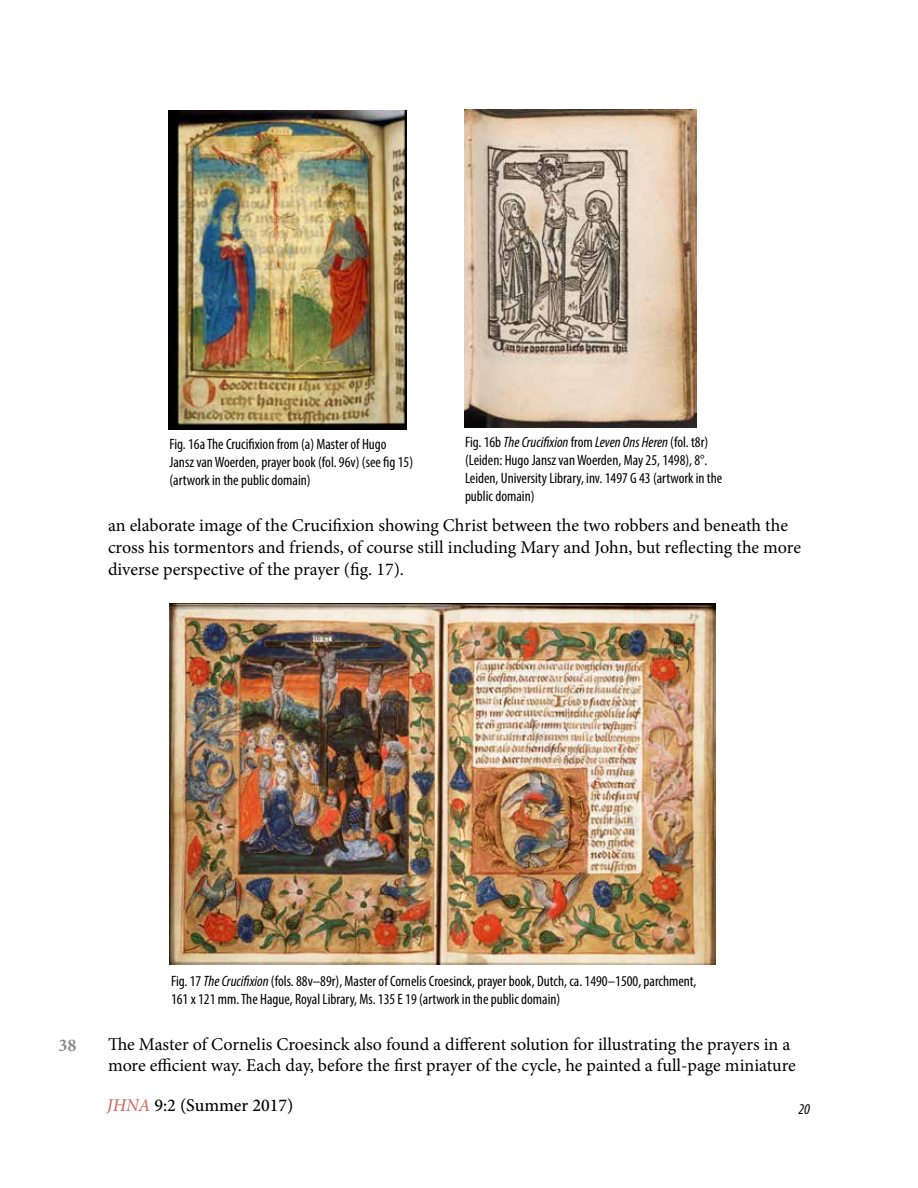
<style>
.page{position:relative;width:918px;height:1188px;background:#fff}
.page>*{position:absolute;margin:0;border:0;box-sizing:border-box;transform-origin:0 0}
.t1{font:18px/21.6px "Minion Pro";letter-spacing:-.005em;color:#000}
.t2{font:500 18px "Minion Pro";color:#000}
.t3{font:700 18px "Minion Pro";color:#888a8c}
.t4{font:condensed 15px/18px "Myriad Pro";color:#000}
.t5{font:italic condensed 15px "Myriad Pro";color:#000}
.s1{font-style:italic}
.s2{font-style:italic;color:#d46c62}
</style>
<div class="page">
<img style="left:168px;top:110px;width:238px;height:320px">
<img style="left:464px;top:109px;width:233px;height:319px">
<img style="left:170px;top:603px;width:545px;height:362px">
<p class="t4" style="left:170px;top:435px;width:245px">Fig. 16a The Crucifixion from (a) Master of Hugo<br>Jansz van Woerden, prayer book (fol. 96v) (see fig 15) (artwork in the public domain)</p>
<p class="t4" style="left:465px;top:433px;width:259px">Fig. 16b <span class="s1">The Crucifixion</span> from <span class="s1">Leven Ons Heren</span> (fol. t8r) (Leiden: Hugo Jansz van Woerden, May 25, 1498), 8°.<br>Leiden, University Library, inv. 1497 G 43 (artwork in the public domain)</p>
<p class="t1" style="left:108px;top:515px;width:695px">an elaborate image of the Crucifixion showing Christ between the two robbers and beneath the cross his tormentors and friends, of course still including Mary and John, but reflecting the more diverse perspective of the prayer (fig. 17).</p>
<p class="t3" style="left:58px;top:1033px;width:19px">38</p>
<p class="t4" style="left:171px;top:971px;width:527px">Fig. 17 <span class="s1">The Crucifixion</span> (fols. 88v–89r), Master of Cornelis Croesinck, prayer book, Dutch, ca. 1490–1500, parchment,<br>161 x 121 mm. The Hague, Royal Library, Ms. 135 E 19 (artwork in the public domain)</p>
<p class="t1" style="left:108px;top:1033px;width:689px">The Master of Cornelis Croesinck also found a different solution for illustrating the prayers in a more efficient way. Each day, before the first prayer of the cycle, he painted a full-page miniature</p>
<p class="t2" style="left:107px;top:1093px;width:188px"><span class="s2">JHNA</span> 9:2 (Summer 2017)</p>
<p class="t5" style="left:798px;top:1100px;width:13px">20</p>
</div>
